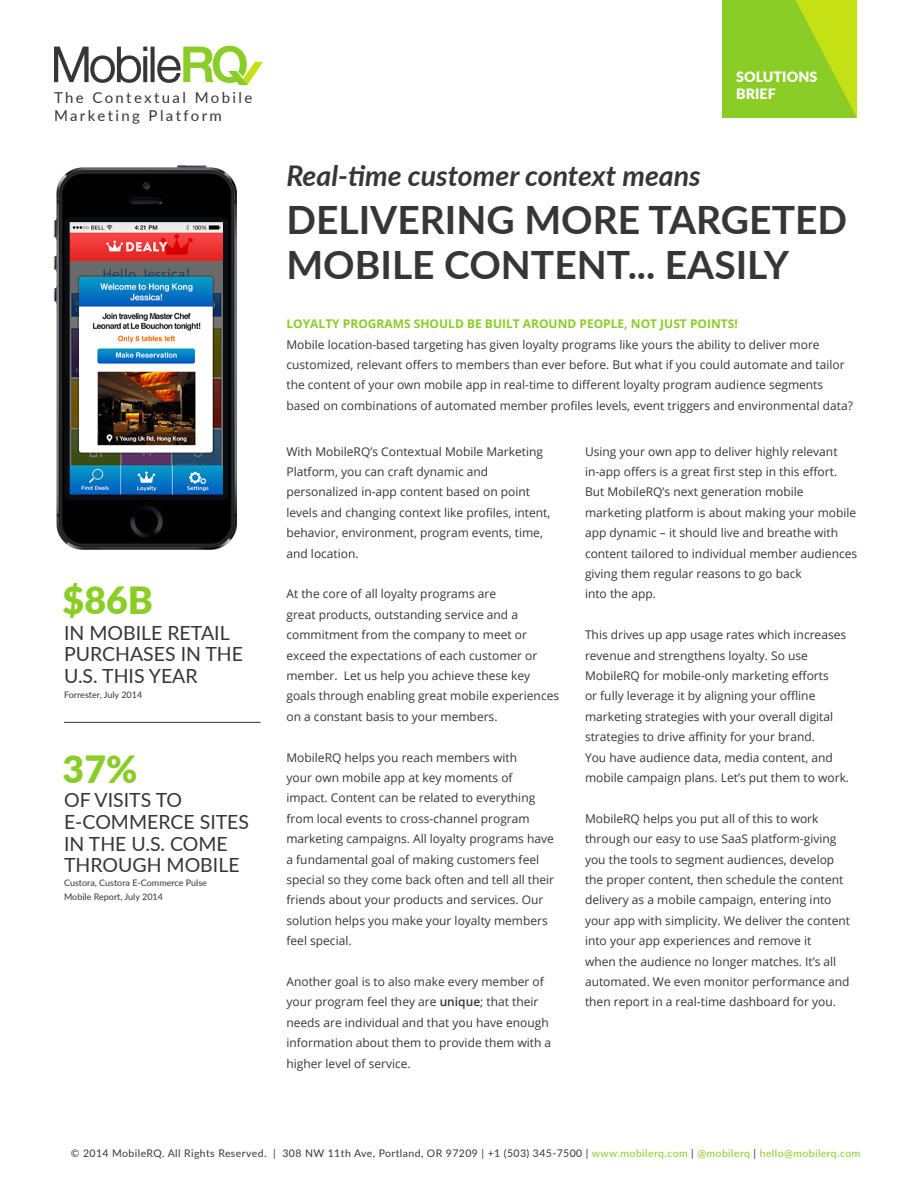
<style>
.page{position:relative;width:918px;height:1188px;background:#fff}
.page>*{position:absolute;margin:0;border:0;box-sizing:border-box;transform-origin:0 0}
.t1{font:700 39px/45px "Lato";color:#363537}
.t2{font:900 37.5px "Lato";color:#8acd27}
.t3{font:italic 700 28.5px "Lato";color:#363537}
.t4{font:19.5px/21.8px "Lato";color:#363537}
.t5{font:15px "Lato";letter-spacing:.16em;color:#363537}
.t6{font:900 14.25px "Lato";color:#fff}
.t7{font:12px/20.4px "Open Sans";color:#363537}
.t8{font:700 12px "Open Sans";color:#8acd27}
.t9{font:10.5px "Lato";letter-spacing:.04em;color:#363537}
.t10{font:9px "Lato";color:#363537}
.s1{font-weight:600}
.s2{color:#8acd27}
</style>
<div class="page">
<hr style="left:64px;top:722px;width:197px;height:1px;background:#363537">
<img style="left:53px;top:165px;width:184px;height:385px">
<svg style="left:54px;top:47px;width:93px;height:36px"></svg>
<svg style="left:151px;top:47px;width:4px;height:35px"></svg>
<svg style="left:157px;top:46px;width:106px;height:39px"></svg>
<div style="left:722px;top:0;width:135px;height:117px;background:#8acd27"></div>
<svg style="left:796px;top:0;width:61px;height:118px"></svg>
<p class="t5" style="left:54px;top:87px;width:200px">The Contextual Mobile</p>
<p class="t5" style="left:54px;top:105px;width:169px">Marketing Platform</p>
<p class="t2" style="left:63px;top:572px;width:92px">$86B</p>
<p class="t4" style="left:64px;top:621px;width:181px">IN MOBILE RETAIL<br>PURCHASES IN THE<br>U.S. THIS YEAR</p>
<p class="t10" style="left:64px;top:688px;width:80px">Forrester, July 2014</p>
<p class="t2" style="left:63px;top:741px;width:76px">37%</p>
<p class="t4" style="left:64px;top:788px;width:187px">OF VISITS TO<br>E-COMMERCE SITES<br>IN THE U.S. COME<br>THROUGH MOBILE</p>
<p class="t10" style="left:64px;top:876px;width:144px">Custora, Custora E-Commerce Pulse</p>
<p class="t10" style="left:64px;top:890px;width:100px">Mobile Report, July 2014</p>
<p class="t3" style="left:286px;top:155px;width:416px">Real-time customer context means</p>
<p class="t6" style="left:736px;top:66px;width:83px">SOLUTIONS</p>
<p class="t6" style="left:736px;top:83px;width:41px">BRIEF</p>
<p class="t1" style="left:286px;top:195px;width:562px">DELIVERING MORE TARGETED<br>MOBILE CONTENT... EASILY</p>
<p class="t8" style="left:286px;top:315px;width:453px">LOYALTY PROGRAMS SHOULD BE BUILT AROUND PEOPLE, NOT JUST POINTS!</p>
<p class="t7" style="left:286px;top:334px;width:568px">Mobile location-based targeting has given loyalty programs like yours the ability to deliver more customized, relevant offers to members than ever before. But what if you could automate and tailor the content of your own mobile app in real-time to different loyalty program audience segments based on combinations of automated member profiles levels, event triggers and environmental data?</p>
<p class="t7" style="left:286px;top:441px;width:265px">With MobileRQ’s Contextual Mobile Marketing Platform, you can craft dynamic and personalized in-app content based on point levels and changing context like profiles, intent, behavior, environment, program events, time, and location.</p>
<p class="t7" style="left:286px;top:584px;width:274px">At the core of all loyalty programs are<br>great products, outstanding service and a commitment from the company to meet or exceed the expectations of each customer or member. Let us help you achieve these key goals through enabling great mobile experiences on a constant basis to your members.</p>
<p class="t7" style="left:286px;top:747px;width:269px">MobileRQ helps you reach members with<br>your own mobile app at key moments of impact. Content can be related to everything from local events to cross-channel program marketing campaigns. All loyalty programs have a fundamental goal of making customers feel special so they come back often and tell all their friends about your products and services. Our solution helps you make your loyalty members feel special.</p>
<p class="t7" style="left:286px;top:971px;width:266px">Another goal is to also make every member of your program feel they are <span class="s1">unique</span>; that their needs are individual and that you have enough information about them to provide them with a higher level of service.</p>
<p class="t7" style="left:585px;top:441px;width:274px">Using your own app to deliver highly relevant in-app offers is a great first step in this effort.<br>But MobileRQ’s next generation mobile marketing platform is about making your mobile app dynamic – it should live and breathe with content tailored to individual member audiences giving them regular reasons to go back</p>
<p class="t7" style="left:585px;top:584px;width:73px">into the app.</p>
<p class="t7" style="left:585px;top:624px;width:263px">This drives up app usage rates which increases revenue and strengthens loyalty. So use MobileRQ for mobile-only marketing efforts<br>or fully leverage it by aligning your offline marketing strategies with your overall digital strategies to drive affinity for your brand.</p>
<p class="t7" style="left:585px;top:747px;width:266px">You have audience data, media content, and mobile campaign plans. Let’s put them to work.</p>
<p class="t7" style="left:585px;top:808px;width:267px">MobileRQ helps you put all of this to work through our easy to use SaaS platform-giving you the tools to segment audiences, develop the proper content, then schedule the content delivery as a mobile campaign, entering into your app with simplicity. We deliver the content into your app experiences and remove it<br>when the audience no longer matches. It’s all automated. We even monitor performance and then report in a real-time dashboard for you.</p>
<p class="t9" style="left:71px;top:1146px;width:791px">© 2014 MobileRQ. All Rights Reserved. | 308 NW 11th Ave, Portland, OR 97209 | +1 (503) 345-7500 | <span class="s2">www.mobilerq.com</span> | <span class="s2">@mobilerq</span> | <span class="s2">hello@mobilerq.com</span></p>
</div>
